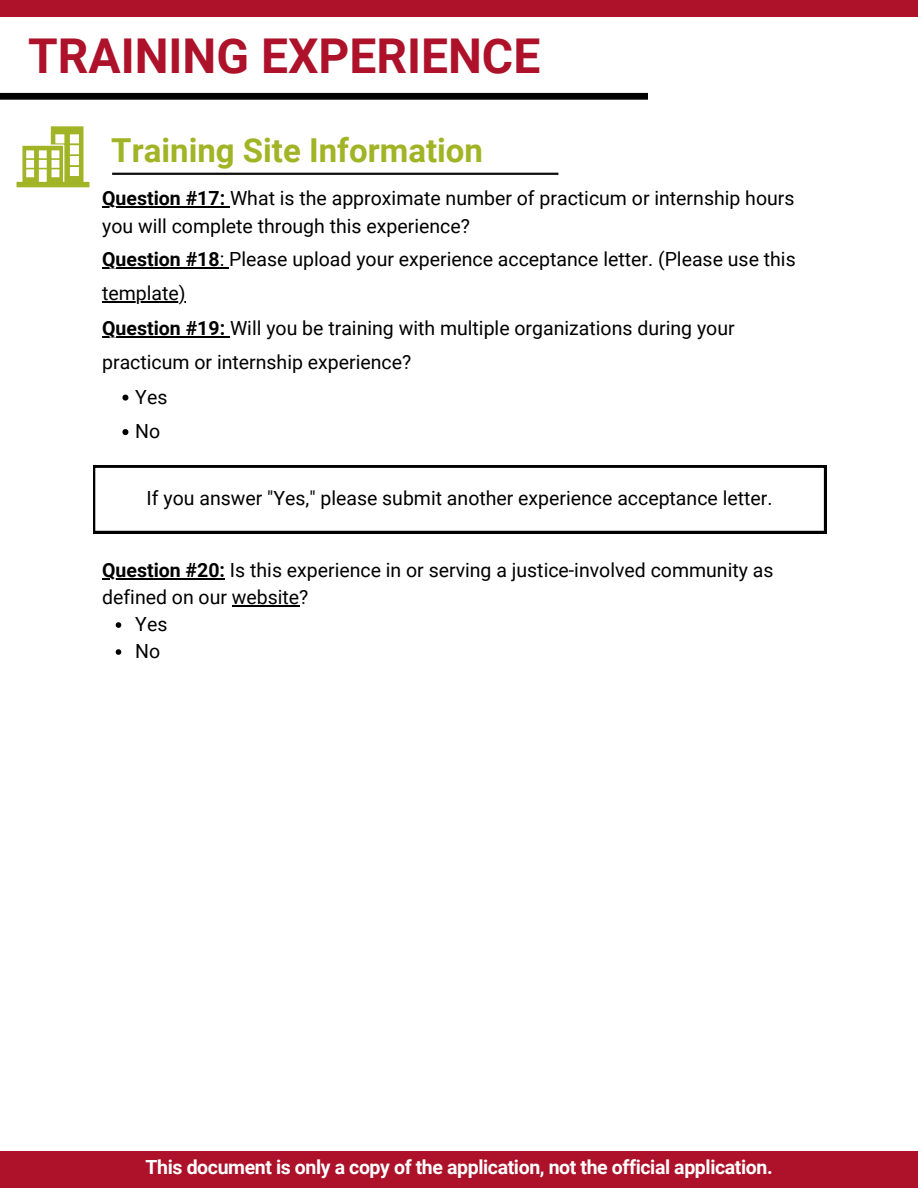
<style>
.page{position:relative;width:918px;height:1188px;background:#fff}
.page>*{position:absolute;margin:0;border:0;box-sizing:border-box;transform-origin:0 0}
.t1{font:700 48px "Roboto";color:#ad122a}
.t2{font:700 33px "Roboto";color:#a1b426}
.t3{font:19.5px/27.3px "Roboto";color:#000}
.t4{font:700 19.5px "Roboto";letter-spacing:-.02em;color:#fff}
.s1{font-weight:700}
</style>
<div class="page">
<div style="left:0;top:0;width:918px;height:16px;background:#ad122a"></div>
<div style="left:0;top:93px;width:648px;height:7px;background:#000"></div>
<hr style="left:112px;top:173px;width:446px;height:2px;background:#0e0e0e">
<div style="left:0;top:1152px;width:918px;height:36px;background:#ad122a"></div>
<svg style="left:17px;top:126px;width:72px;height:61px"></svg>
<hr style="left:102px;top:206px;width:128px;height:2px;background:#000">
<hr style="left:102px;top:267px;width:118px;height:1px;background:#000">
<hr style="left:102px;top:301px;width:84px;height:2px;background:#000">
<hr style="left:102px;top:336px;width:128px;height:1px;background:#000">
<svg style="left:122px;top:395px;width:6px;height:6px"></svg>
<svg style="left:122px;top:429px;width:6px;height:6px"></svg>
<hr style="left:102px;top:578px;width:123px;height:1px;background:#000">
<hr style="left:232px;top:605px;width:67px;height:1px;background:#000">
<svg style="left:116px;top:622px;width:5px;height:6px"></svg>
<svg style="left:116px;top:649px;width:5px;height:6px"></svg>
<svg style="left:93px;top:466px;width:733px;height:67px"></svg>
<p class="t1" style="left:28px;top:29px;width:514px">TRAINING EXPERIENCE</p>
<p class="t2" style="left:111px;top:132px;width:373px">Training Site Information</p>
<p class="t3" style="left:102px;top:185px;width:694px"><span class="s1">Question #17:</span> What is the approximate number of practicum or internship hours you will complete through this experience?</p>
<p class="t3" style="left:102px;top:245px;width:695px"><span class="s1">Question #18</span>: Please upload your experience acceptance letter. (Please use this</p>
<h2 class="t3" style="left:102px;top:280px;width:85px">template)</h2>
<p class="t3" style="left:102px;top:311px;width:634px;line-height:34.5px"><span class="s1">Question #19:</span> Will you be training with multiple organizations during your practicum or internship experience?</p>
<p class="t3" style="left:135px;top:383px;width:34px">Yes</p>
<p class="t3" style="left:135px;top:418px;width:27px">No</p>
<p class="t3" style="left:147px;top:485px;width:627px">If you answer "Yes," please submit another experience acceptance letter.</p>
<p class="t3" style="left:102px;top:557px;width:673px"><span class="s1">Question #20:</span> Is this experience in or serving a justice-involved community as defined on our website?</p>
<p class="t3" style="left:135px;top:611px;width:34px">Yes</p>
<p class="t3" style="left:135px;top:638px;width:27px">No</p>
<h1 class="t4" style="left:146px;top:1156px;width:629px">This document is only a copy of the application, not the official application.</h1>
</div>
